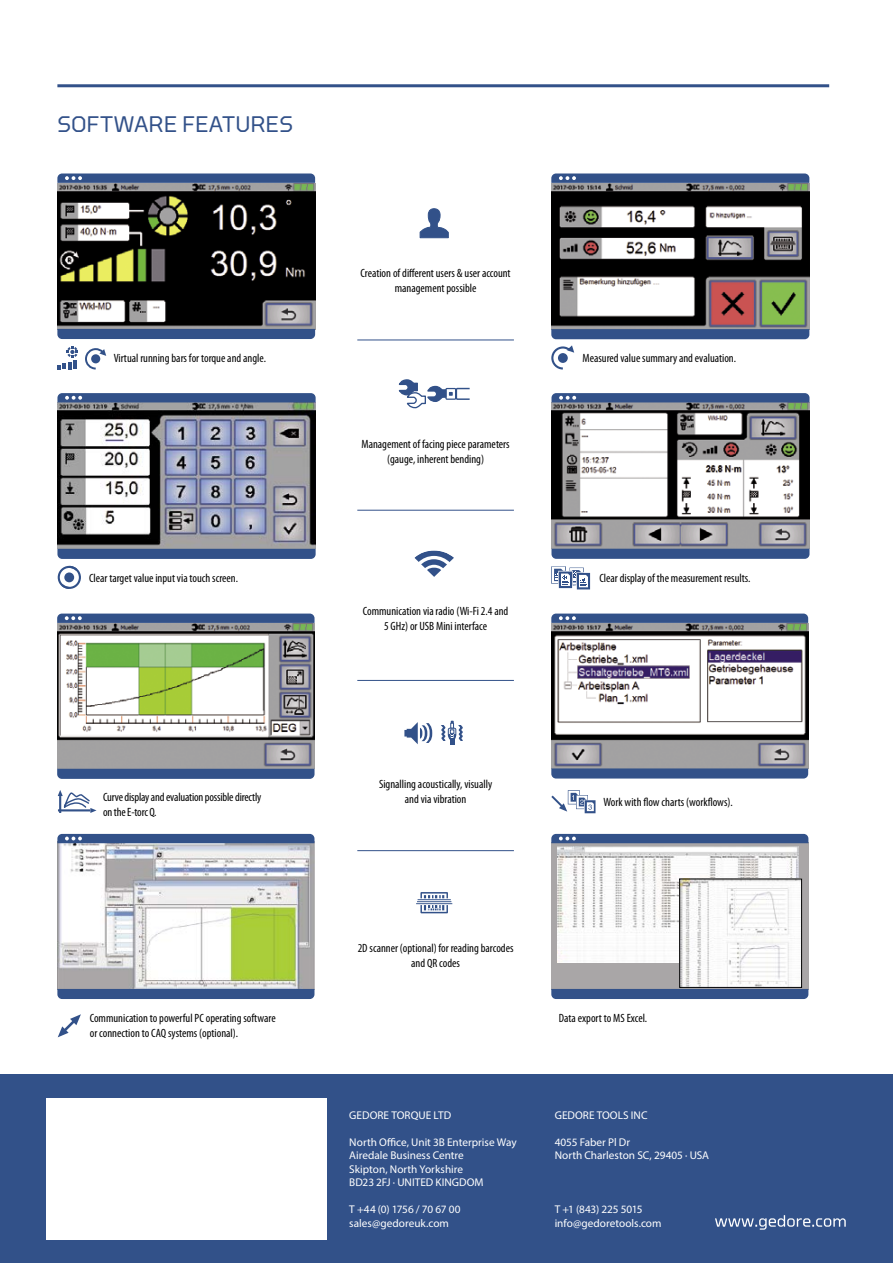
<style>
.page{position:relative;width:893px;height:1263px;background:#fff}
.page>*{position:absolute;margin:0;border:0;box-sizing:border-box;transform-origin:0 0}
.t1{font:22.5px "GEDORE Type";color:#325189}
.t2{font:condensed 12px/15px "Myriad Pro";color:#000;text-align:center}
.t3{font:11.25px/13.5px "Myriad Pro";color:#fff}
</style>
<div class="page">
<div style="left:551px;top:842px;width:257px;height:148px;background:#a9a6a7"></div>
<img style="left:57px;top:183px;width:258px;height:146px">
<div style="left:57px;top:329px;width:258px;height:10px;background:#325189"></div>
<svg style="left:57px;top:173px;width:258px;height:10px;background:#425f92"></svg>
<img style="left:552px;top:183px;width:258px;height:146px">
<svg style="left:551px;top:329px;width:258px;height:10px;background:#335289"></svg>
<svg style="left:551px;top:173px;width:258px;height:10px;background:#425e92"></svg>
<svg style="left:551px;top:345px;width:23px;height:25px"></svg>
<img style="left:57px;top:403px;width:259px;height:146px">
<svg style="left:57px;top:549px;width:259px;height:10px;background:#34538a"></svg>
<svg style="left:57px;top:393px;width:259px;height:9px;background:#38568c"></svg>
<svg style="left:551px;top:566px;width:39px;height:23px"></svg>
<img style="left:551px;top:403px;width:258px;height:146px">
<svg style="left:551px;top:549px;width:258px;height:10px;background:#36548b"></svg>
<svg style="left:551px;top:393px;width:258px;height:9px;background:#38568c"></svg>
<img style="left:57px;top:623px;width:257px;height:146px">
<svg style="left:57px;top:769px;width:258px;height:10px;background:#35548b"></svg>
<svg style="left:57px;top:613px;width:258px;height:10px;background:#435f92"></svg>
<img style="left:552px;top:623px;width:256px;height:145px">
<svg style="left:551px;top:768px;width:257px;height:10px;background:#37558a"></svg>
<svg style="left:551px;top:613px;width:257px;height:10px;background:#435f93"></svg>
<svg style="left:551px;top:790px;width:44px;height:23px"></svg>
<img style="left:57px;top:843px;width:257px;height:146px">
<div style="left:57px;top:989px;width:257px;height:10px;background:#325189"></div>
<div style="left:57px;top:834px;width:257px;height:9px;background:#325189"></div>
<div style="left:551px;top:989px;width:257px;height:10px;background:#325189"></div>
<div style="left:551px;top:834px;width:257px;height:9px;background:#325189"></div>
<hr style="left:357px;top:340px;width:157px;height:1px;background:#325189">
<hr style="left:357px;top:510px;width:157px;height:1px;background:#325189">
<hr style="left:357px;top:680px;width:157px;height:1px;background:#325189">
<hr style="left:357px;top:850px;width:157px;height:1px;background:#325189">
<svg style="left:419px;top:208px;width:30px;height:31px"></svg>
<svg style="left:398px;top:379px;width:72px;height:30px"></svg>
<svg style="left:414px;top:550px;width:40px;height:27px"></svg>
<svg style="left:404px;top:722px;width:28px;height:22px"></svg>
<svg style="left:441px;top:721px;width:22px;height:24px"></svg>
<svg style="left:416px;top:892px;width:36px;height:21px"></svg>
<svg style="left:85px;top:348px;width:21px;height:22px"></svg>
<svg style="left:57px;top:346px;width:21px;height:23px"></svg>
<svg style="left:57px;top:565px;width:24px;height:24px"></svg>
<svg style="left:58px;top:790px;width:39px;height:23px"></svg>
<svg style="left:57px;top:1014px;width:24px;height:24px"></svg>
<hr style="left:57px;top:84px;width:772px;height:3px;background:#325189">
<div style="left:0;top:1074px;width:893px;height:189px;background:#325189"></div>
<svg style="left:715px;top:1215px;width:131px;height:15px"></svg>
<div style="left:46px;top:1098px;width:280px;height:141px;background:#fff"></div>
<img style="left:557px;top:847px;width:241px;height:115px">
<img style="left:681px;top:881px;width:119px;height:105px">
<div style="left:679px;top:879px;width:123px;height:109px;border:1px solid #000"></div>
<h1 class="t1" style="left:57px;top:112px;width:237px">SOFTWARE FEATURES</h1>
<p class="t2" style="left:361px;top:265px;width:152px">Creation of different users &amp; user account management possible</p>
<p class="t2" style="left:114px;top:351px;width:154px">Virtual running bars for torque and angle.</p>
<p class="t2" style="left:582px;top:351px;width:155px">Measured value summary and evaluation.</p>
<p class="t2" style="left:361px;top:436px;width:150px">Management of facing piece parameters (gauge, inherent bending)</p>
<p class="t2" style="left:89px;top:570px;width:151px">Clear target value input via touch screen.</p>
<p class="t2" style="left:599px;top:570px;width:153px">Clear display of the measurement results.</p>
<p class="t2" style="left:363px;top:603px;width:147px">Communication via radio (Wi-Fi 2.4 and<br>5 GHz) or USB Mini interface</p>
<p class="t2" style="left:379px;top:776px;width:115px">Signalling acoustically, visually and via vibration</p>
<p class="t2" style="left:103px;top:790px;width:160px;text-align:left">Curve display and evaluation possible directly on the E-torc Q.</p>
<p class="t2" style="left:603px;top:795px;width:131px">Work with flow charts (workflows).</p>
<p class="t2" style="left:358px;top:941px;width:157px">2D scanner (optional) for reading barcodes and QR codes</p>
<p class="t2" style="left:90px;top:1010px;width:187px;text-align:left">Communication to powerful PC operating software or connection to CAQ systems (optional).</p>
<p class="t2" style="left:559px;top:1010px;width:90px">Data export to MS Excel.</p>
<p class="t3" style="left:349px;top:1108px;width:103px">GEDORE TORQUE LTD</p>
<p class="t3" style="left:349px;top:1135px;width:169px">North Office, Unit 3B Enterprise Way<br>Airedale Business Centre<br>Skipton, North Yorkshire<br>BD23 2FJ · UNITED KINGDOM</p>
<p class="t3" style="left:349px;top:1203px;width:113px">T +44 (0) 1756 / 70 67 00 sales@gedoreuk.com</p>
<p class="t3" style="left:555px;top:1108px;width:94px">GEDORE TOOLS INC</p>
<p class="t3" style="left:555px;top:1135px;width:156px">4055 Faber Pl Dr<br>North Charleston SC, 29405 · USA</p>
<p class="t3" style="left:555px;top:1203px;width:108px">T +1 (843) 225 5015 info@gedoretools.com</p>
</div>
